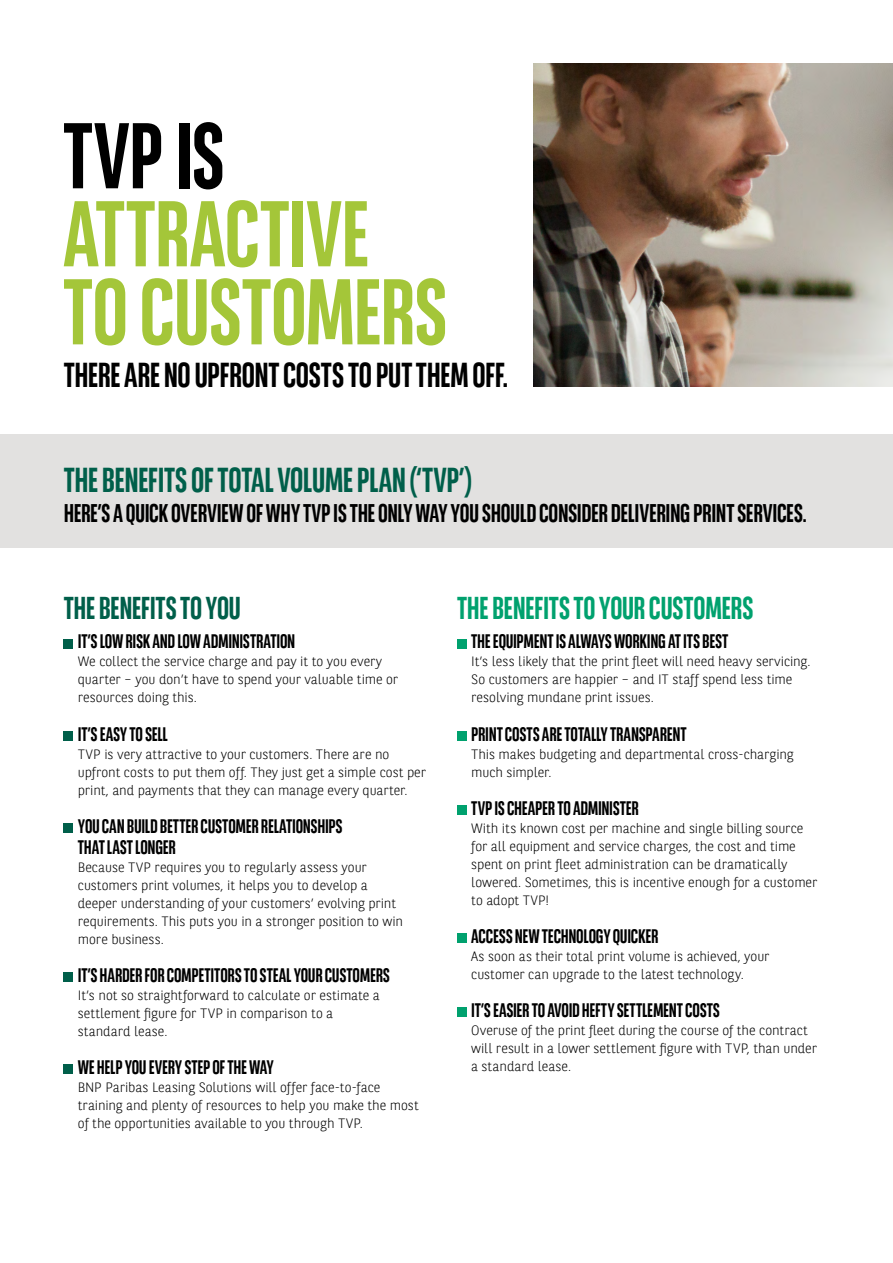
<style>
.page{position:relative;width:893px;height:1263px;background:#fff}
.page>*{position:absolute;margin:0;border:0;box-sizing:border-box;transform-origin:0 0}
.t1{font:700 93px/78px "BNPP Sans Condensed";letter-spacing:-.01em;color:#a4c639}
.t2{font:700 93px "BNPP Sans Condensed";color:#000}
.t3{font:700 34.5px "BNPP Sans Condensed";letter-spacing:-.015em;color:#000}
.t4{font:700 34.5px "BNPP Sans Condensed";letter-spacing:-.015em;color:#005f4a}
.t5{font:700 31.5px "BNPP Sans Condensed";letter-spacing:-.02em;color:#00a16e}
.t6{font:700 31.5px "BNPP Sans Condensed";letter-spacing:-.02em;color:#005f4a}
.t7{font:700 25.5px "BNPP Sans Condensed";letter-spacing:-.015em;color:#000}
.t8{font:700 19.5px/21px "BNPP Sans Condensed";letter-spacing:-.015em;color:#000}
.t9{font:300 13.5px/18px "BNPP Sans";letter-spacing:-.005em;color:#000}
</style>
<div class="page">
<div style="left:64px;top:639px;width:9px;height:9px;background:#005f4a"></div>
<div style="left:64px;top:731px;width:9px;height:9px;background:#005f4a"></div>
<div style="left:64px;top:823px;width:9px;height:9px;background:#005f4a"></div>
<div style="left:64px;top:972px;width:9px;height:9px;background:#005f4a"></div>
<div style="left:64px;top:1064px;width:9px;height:9px;background:#005f4a"></div>
<div style="left:457px;top:639px;width:9px;height:9px;background:#00a16e"></div>
<div style="left:457px;top:731px;width:9px;height:9px;background:#00a16e"></div>
<div style="left:457px;top:805px;width:9px;height:9px;background:#00a16e"></div>
<div style="left:457px;top:933px;width:9px;height:9px;background:#00a16e"></div>
<div style="left:457px;top:1007px;width:9px;height:9px;background:#00a16e"></div>
<img style="left:534px;top:64px;width:359px;height:323px">
<div style="left:0;top:434px;width:893px;height:114px;background:#e2e1e0"></div>
<h1 class="t2" style="left:63px;top:102px;width:164px">TVP IS</h1>
<h1 class="t1" style="left:63px;top:195px;width:386px">ATTRACTIVE<br>TO CUSTOMERS</h1>
<h2 class="t3" style="left:64px;top:355px;width:446px">THERE ARE NO UPFRONT COSTS TO PUT THEM OFF.</h2>
<h2 class="t4" style="left:64px;top:460px;width:410px">THE BENEFITS OF TOTAL VOLUME PLAN (‘TVP’)</h2>
<h3 class="t7" style="left:64px;top:498px;width:744px">HERE’S A QUICK OVERVIEW OF WHY TVP IS THE ONLY WAY YOU SHOULD CONSIDER DELIVERING PRINT SERVICES.</h3>
<h3 class="t6" style="left:64px;top:590px;width:179px">THE BENEFITS TO YOU</h3>
<h3 class="t8" style="left:78px;top:631px;width:219px">IT’S LOW RISK AND LOW ADMINISTRATION</h3>
<p class="t9" style="left:78px;top:652px;width:322px">We collect the service charge and pay it to you every quarter – you don’t have to spend your valuable time or resources doing this.</p>
<h3 class="t8" style="left:78px;top:723px;width:92px">IT’S EASY TO SELL</h3>
<p class="t9" style="left:78px;top:744px;width:350px">TVP is very attractive to your customers. There are no upfront costs to put them off. They just get a simple cost per print, and payments that they can manage every quarter.</p>
<h3 class="t8" style="left:78px;top:815px;width:266px">YOU CAN BUILD BETTER CUSTOMER RELATIONSHIPS<br>THAT LAST LONGER</h3>
<p class="t9" style="left:78px;top:857px;width:327px">Because TVP requires you to regularly assess your customers print volumes, it helps you to develop a deeper understanding of your customers’ evolving print requirements. This puts you in a stronger position to win more business.</p>
<h3 class="t8" style="left:78px;top:964px;width:314px">IT’S HARDER FOR COMPETITORS TO STEAL YOUR CUSTOMERS</h3>
<p class="t9" style="left:78px;top:985px;width:303px">It’s not so straightforward to calculate or estimate a settlement figure for TVP in comparison to a standard lease.</p>
<h3 class="t8" style="left:78px;top:1056px;width:198px">WE HELP YOU EVERY STEP OF THE WAY</h3>
<p class="t9" style="left:78px;top:1077px;width:342px">BNP Paribas Leasing Solutions will offer face-to-face training and plenty of resources to help you make the most of the opportunities available to you through TVP.</p>
<h3 class="t5" style="left:457px;top:590px;width:298px">THE BENEFITS TO YOUR CUSTOMERS</h3>
<h3 class="t8" style="left:471px;top:631px;width:259px">THE EQUIPMENT IS ALWAYS WORKING AT ITS BEST</h3>
<p class="t9" style="left:471px;top:652px;width:341px">It’s less likely that the print fleet will need heavy servicing.<br>So customers are happier – and IT staff spend less time resolving mundane print issues.</p>
<h3 class="t8" style="left:471px;top:723px;width:217px">PRINT COSTS ARE TOTALLY TRANSPARENT</h3>
<p class="t9" style="left:471px;top:744px;width:324px">This makes budgeting and departmental cross-charging much simpler.</p>
<h3 class="t8" style="left:471px;top:797px;width:169px">TVP IS CHEAPER TO ADMINISTER</h3>
<p class="t9" style="left:471px;top:818px;width:348px">With its known cost per machine and single billing source for all equipment and service charges, the cost and time spent on print fleet administration can be dramatically lowered. Sometimes, this is incentive enough for a customer to adopt TVP!</p>
<h3 class="t8" style="left:471px;top:925px;width:189px">ACCESS NEW TECHNOLOGY QUICKER</h3>
<p class="t9" style="left:471px;top:946px;width:300px">As soon as their total print volume is achieved, your customer can upgrade to the latest technology.</p>
<h3 class="t8" style="left:471px;top:999px;width:250px">IT’S EASIER TO AVOID HEFTY SETTLEMENT COSTS</h3>
<p class="t9" style="left:471px;top:1020px;width:347px">Overuse of the print fleet during the course of the contract will result in a lower settlement figure with TVP, than under a standard lease.</p>
</div>
